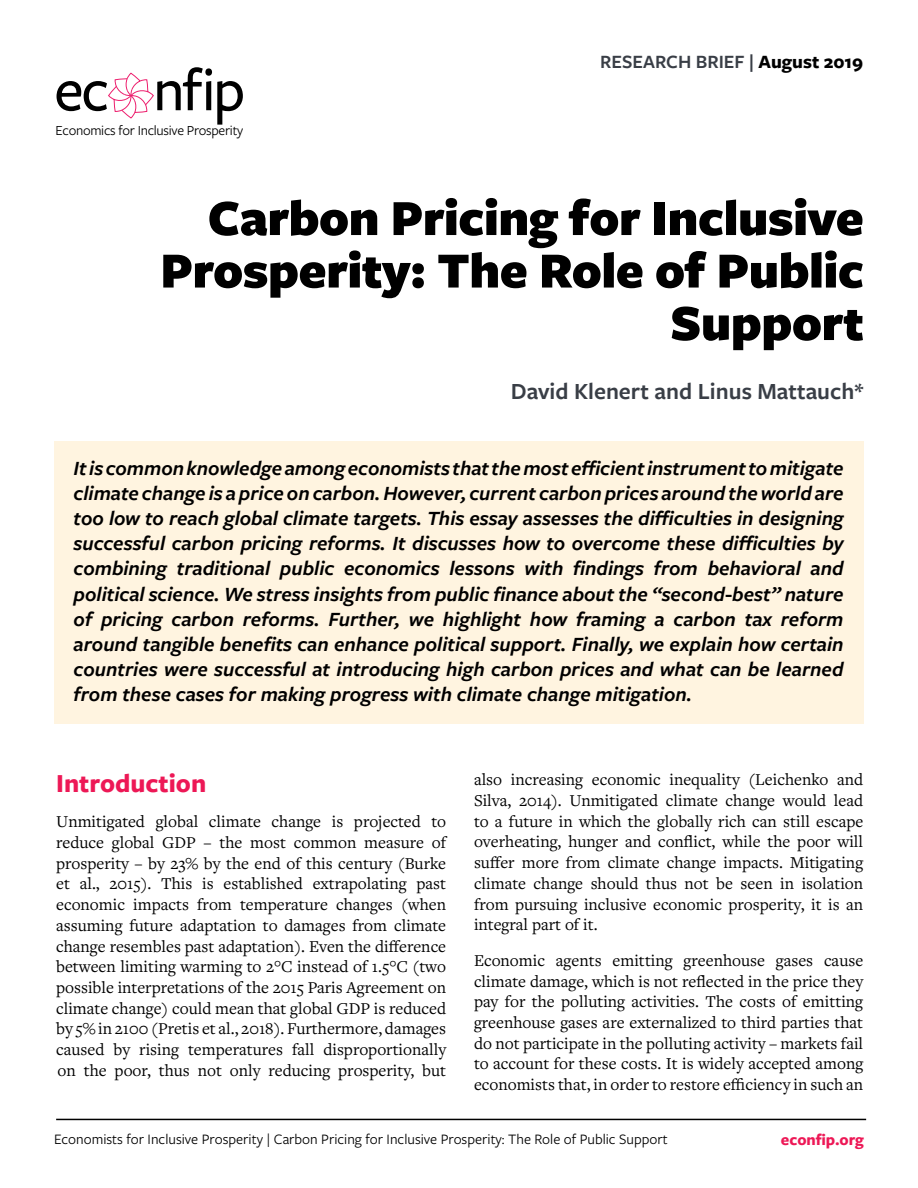
<style>
.page{position:relative;width:918px;height:1188px;background:#fff}
.page>*{position:absolute;margin:0;border:0;box-sizing:border-box;transform-origin:0 0}
.t1{font:500 61.8px "Freight Sans Pro";color:#000}
.t2{font:900 52.5px/52.5px "Freight Sans Pro";letter-spacing:-.01em;color:#000;text-align:right}
.t3{font:700 27px "Freight Sans Pro";color:#ed1856}
.t4{font:600 24px "Freight Sans Pro";color:#393e46}
.t5{font:italic 600 21px/25.2px "Freight Sans Pro";color:#000;text-align:justify}
.t6{font:600 19.5px "Freight Sans Pro";color:#393e46}
.t7{font:17.25px/20.7px "Freight Text Pro";color:#000;text-align:justify}
.t8{font:700 16.5px "Freight Sans Pro";color:#ed1856}
.t9{font:15px "Freight Sans Pro";color:#000}
.t10{font:14.4px "Freight Sans Pro";letter-spacing:-.02em;color:#000}
.s1{font-weight:700;color:#000}
</style>
<div class="page">
<svg style="left:108px;top:72px;width:46px;height:47px"></svg>
<div style="left:54px;top:441px;width:809px;height:283px;background:#fff4e0"></div>
<hr style="left:56px;top:1119px;width:810px;height:1px;background:#000">
<h1 class="t1" style="left:54px;top:49px;width:193px">ec nfip</h1>
<p class="t10" style="left:55px;top:120px;width:189px">Economics for Inclusive Prosperity</p>
<p class="t6" style="left:600px;top:49px;width:265px">RESEARCH BRIEF | <span class="s1">August 2019</span></p>
<h2 class="t2" style="left:160px;top:190px;width:705px">Carbon Pricing for Inclusive<br>Prosperity: The Role of Public<br>Support</h2>
<h3 class="t4" style="left:511px;top:375px;width:354px">David Klenert and Linus Mattauch*</h3>
<p class="t5" style="left:74px;top:455px;width:772px">It is common knowledge among economists that the most efficient instrument to mitigate climate change is a price on carbon. However, current carbon prices around the world are too low to reach global climate targets. This essay assesses the difficulties in designing successful carbon pricing reforms. It discusses how to overcome these difficulties by combining traditional public economics lessons with findings from behavioral and political science. We stress insights from public finance about the “second-best” nature of pricing carbon reforms. Further, we highlight how framing a carbon tax reform around tangible benefits can enhance political support. Finally, we explain how certain countries were successful at introducing high carbon prices and what can be learned from these cases for making progress with climate change mitigation.</p>
<h3 class="t3" style="left:56px;top:764px;width:152px">Introduction</h3>
<p class="t7" style="left:56px;top:811px;width:392px">Unmitigated global climate change is projected to reduce global GDP – the most common measure of prosperity – by 23% by the end of this century (Burke et al., 2015). This is established extrapolating past economic impacts from temperature changes (when assuming future adaptation to damages from climate change resembles past adaptation). Even the difference between limiting warming to 2°C instead of 1.5°C (two possible interpretations of the 2015 Paris Agreement on climate change) could mean that global GDP is reduced by 5% in 2100 (Pretis et al., 2018). Furthermore, damages caused by rising temperatures fall disproportionally on the poor, thus not only reducing prosperity, but</p>
<p class="t7" style="left:474px;top:769px;width:391px">also increasing economic inequality (Leichenko and Silva, 2014). Unmitigated climate change would lead to a future in which the globally rich can still escape overheating, hunger and conflict, while the poor will suffer more from climate change impacts. Mitigating climate change should thus not be seen in isolation from pursuing inclusive economic prosperity, it is an integral part of it.</p>
<p class="t7" style="left:474px;top:949px;width:391px">Economic agents emitting greenhouse gases cause climate damage, which is not reflected in the price they pay for the polluting activities. The costs of emitting greenhouse gases are externalized to third parties that do not participate in the polluting activity – markets fail to account for these costs. It is widely accepted among economists that, in order to restore efficiency in such an</p>
<p class="t9" style="left:54px;top:1129px;width:615px">Economists for Inclusive Prosperity | Carbon Pricing for Inclusive Prosperity: The Role of Public Support</p>
<p class="t8" style="left:781px;top:1128px;width:85px">econfip.org</p>
</div>
